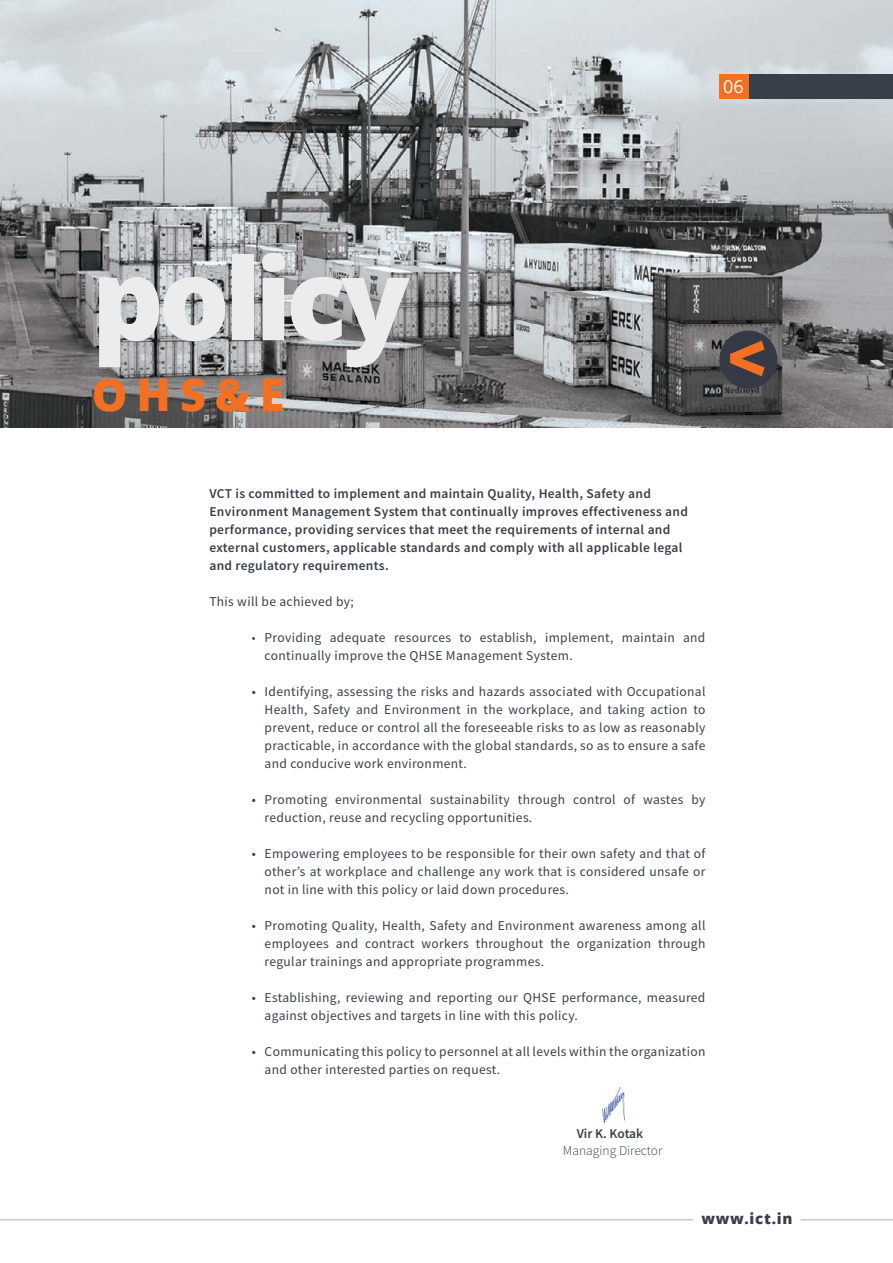
<style>
.page{position:relative;width:893px;height:1263px;background:#fff}
.page>*{position:absolute;margin:0;border:0;box-sizing:border-box;transform-origin:0 0}
.t1{font:800 112.5px "Open Sans";letter-spacing:-.05em;color:#ececec}
.t2{font:700 73.5px "Ubuntu";color:#f36f21}
.t3{font:800 45px "Open Sans";color:#f36f21}
.t4{font:18px "Open Sans";color:#fff}
.t5{font:800 15px "Open Sans";letter-spacing:.05em;color:#393f4a}
.t6{font:13.5px/18px "Source Sans Pro";letter-spacing:.025em;color:#393f4a}
.t7{font:600 13.5px/18px "Source Sans Pro";letter-spacing:.025em;color:#393f4a}
.t8{font:300 13.5px "Source Sans Pro";color:#393f4a}
.t9{font:600 13.5px "Source Sans Pro";letter-spacing:-.005em;color:#393f4a}
.s1{font-weight:300}
</style>
<div class="page">
<img style="left:0;top:0;width:893px;height:427px">
<div style="left:719px;top:330px;width:58px;height:59px;background:#363a46;border-radius:50%"></div>
<div style="left:748px;top:74px;width:145px;height:24px;background:#383e4a"></div>
<div style="left:719px;top:74px;width:29px;height:24px;background:#f36f21"></div>
<hr style="left:0;top:1219px;width:693px;height:1px;background:#c9c9c8">
<hr style="left:801px;top:1219px;width:92px;height:1px;background:#c9c9c8">
<img style="left:602px;top:1087px;width:22px;height:36px">
<h3 class="t4" style="left:723px;top:74px;width:22px">06</h3>
<h1 class="t1" style="left:92px;top:214px;width:320px">policy</h1>
<h3 class="t3" style="left:92px;top:360px;width:194px">OHS&amp;E</h3>
<h2 class="t2" style="left:768px;top:407px;width:43px;rotate:-180deg">&gt;</h2>
<p class="t7" style="left:209px;top:484px;width:480px">VCT is committed to implement and maintain Quality, Health, Safety and Environment Management System that continually improves effectiveness and performance, providing services that meet the requirements of internal and external customers, applicable standards and comply with all applicable legal and regulatory requirements.</p>
<p class="t6" style="left:209px;top:592px;width:146px">This will be achieved by;</p>
<p class="t6" style="left:265px;top:628px;width:442px;text-indent:-13px"><span class="s1">•</span> Providing adequate resources to establish, implement, maintain and continually improve the QHSE Management System.</p>
<p class="t6" style="left:265px;top:682px;width:442px;text-align:justify;text-indent:-13px">• Identifying, assessing the risks and hazards associated with Occupational Health, Safety and Environment in the workplace, and taking action to prevent, reduce or control all the foreseeable risks to as low as reasonably practicable, in accordance with the global standards, so as to ensure a safe and conducive work environment.</p>
<p class="t6" style="left:265px;top:790px;width:442px;text-indent:-13px">• Promoting environmental sustainability through control of wastes by reduction, reuse and recycling opportunities.</p>
<p class="t6" style="left:265px;top:844px;width:442px;text-align:justify;text-indent:-13px">• Empowering employees to be responsible for their own safety and that of other’s at workplace and challenge any work that is considered unsafe or not in line with this policy or laid down procedures.</p>
<p class="t6" style="left:265px;top:916px;width:442px;text-align:justify;text-indent:-13px">• Promoting Quality, Health, Safety and Environment awareness among all employees and contract workers throughout the organization through regular trainings and appropriate programmes.</p>
<p class="t6" style="left:265px;top:988px;width:442px;text-indent:-13px">• Establishing, reviewing and reporting our QHSE performance, measured against objectives and targets in line with this policy.</p>
<p class="t6" style="left:265px;top:1042px;width:442px;text-indent:-13px">• Communicating this policy to personnel at all levels within the organization and other interested parties on request.</p>
<p class="t9" style="left:577px;top:1125px;width:68px">Vir K. Kotak</p>
<p class="t8" style="left:563px;top:1142px;width:101px">Managing Director</p>
<p class="t5" style="left:701px;top:1207px;width:93px">www.ict.in</p>
</div>
